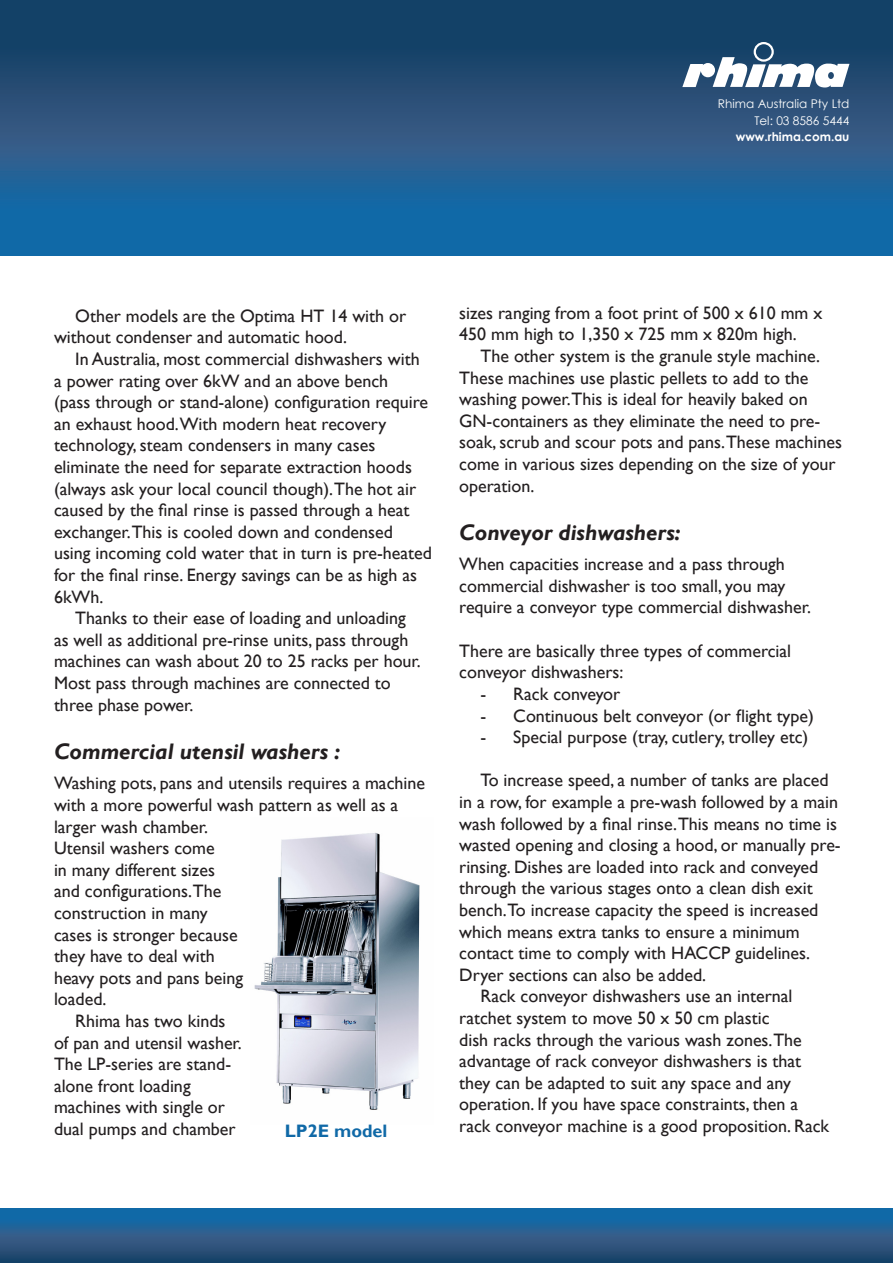
<style>
.page{position:relative;width:893px;height:1263px;background:#fff}
.page>*{position:absolute;margin:0;border:0;box-sizing:border-box;transform-origin:0 0}
.Header_2{font:italic 700 22.5px "Gill Sans";color:#231f20}
.Body_text{font:18px/21.6px "Gill Sans";color:#231f20}
.Intro_body_text{font:18px/21.6px "Gill Sans";color:#231f20}
.Image_labels{font:700 18px "Gill Sans";color:#1069a7}
.t1{font:12px/16.5px "Century Gothic";color:#fff;text-align:right}
.t2{font:700 12px "Century Gothic";color:#fff}
</style>
<div class="page">
<svg style="left:0;top:1209px;width:893px;height:54px;background:#225a8a"></svg>
<svg style="left:0;top:0;width:893px;height:255px;background:#1e5685"></svg>
<div style="left:754px;top:42px;width:20px;height:20px;border:2px solid #fff;border-radius:50%"></div>
<svg style="left:682px;top:57px;width:167px;height:31px"></svg>
<img style="left:254px;top:832px;width:166px;height:278px">
<p class="t1" style="left:718px;top:95px;width:133px">Rhima Australia Pty Ltd<br>Tel: 03 8586 5444</p>
<p class="t2" style="left:736px;top:128px;width:115px">www.rhima.com.au</p>
<p class="Body_text" style="left:459px;top:302px;width:365px">sizes ranging from a foot print of 500 x 610 mm x<br>450 mm high to 1,350 x 725 mm x 820m high.</p>
<p class="Body_text" style="left:459px;top:345px;width:384px;text-indent:21px">The other system is the granule style machine.<br>These machines use plastic pellets to add to the washing power.This is ideal for heavily baked on GN-containers as they eliminate the need to pre&shy;soak, scrub and scour pots and pans.These machines come in various sizes depending on the size of your operation.</p>
<p class="Header_2" style="left:459px;top:519px;width:223px">Conveyor dishwashers:</p>
<p class="Intro_body_text" style="left:459px;top:554px;width:353px">When capacities increase and a pass through commercial dishwasher is too small, you may require a conveyor type commercial dishwasher.</p>
<p class="Intro_body_text" style="left:459px;top:640px;width:333px">There are basically three types of commercial conveyor dishwashers:</p>
<p class="Body_text" style="left:480px;top:683px;width:141px">- Rack conveyor</p>
<p class="Body_text" style="left:480px;top:705px;width:335px">- Continuous belt conveyor (or flight type)</p>
<p class="Body_text" style="left:480px;top:726px;width:329px">- Special purpose (tray, cutlery, trolley etc)</p>
<p class="Body_text" style="left:459px;top:770px;width:383px;text-indent:21px">To increase speed, a number of tanks are placed in a row, for example a pre-wash followed by a main wash followed by a final rinse.This means no time is wasted opening and closing a hood, or manually pre&shy;rinsing. Dishes are loaded into rack and conveyed through the various stages onto a clean dish exit bench.To increase capacity the speed is increased which means extra tanks to ensure a minimum contact time to comply with HACCP guidelines.<br>Dryer sections can also be added.</p>
<p class="Body_text" style="left:459px;top:986px;width:344px;text-indent:21px">Rack conveyor dishwashers use an internal ratchet system to move 50 x 50 cm plastic dish racks through the various wash zones.The advantage of rack conveyor dishwashers is that they can be adapted to suit any space and any operation. If you have space constraints, then a</p>
<p class="Body_text" style="left:54px;top:305px;width:354px;text-indent:21px">Other models are the Optima HT 14 with or without condenser and automatic hood.</p>
<p class="Body_text" style="left:54px;top:348px;width:380px;text-indent:21px">In Australia, most commercial dishwashers with<br>a power rating over 6kW and an above bench<br>(pass through or stand-alone) configuration require an exhaust hood.With modern heat recovery technology, steam condensers in many cases eliminate the need for separate extraction hoods (always ask your local council though).The hot air caused by the final rinse is passed through a heat exchanger.This is cooled down and condensed using incoming cold water that in turn is pre-heated for the final rinse. Energy savings can be as high as 6kWh.</p>
<p class="Body_text" style="left:54px;top:608px;width:368px;text-indent:21px">Thanks to their ease of loading and unloading as well as additional pre-rinse units, pass through machines can wash about 20 to 25 racks per hour.<br>Most pass through machines are connected to three phase power.</p>
<p class="Header_2" style="left:54px;top:739px;width:288px">Commercial utensil washers :</p>
<p class="Intro_body_text" style="left:54px;top:773px;width:373px">Washing pots, pans and utensils requires a machine with a more powerful wash pattern as well as a larger wash chamber.<br>Utensil washers come<br>in many different sizes<br>and configurations.The<br>construction in many<br>cases is stronger because<br>they have to deal with<br>heavy pots and pans being<br>loaded.</p>
<p class="Body_text" style="left:54px;top:1010px;width:189px;text-indent:21px">Rhima has two kinds of pan and utensil washer.<br>The LP-series are stand&shy;alone front loading machines with single or dual pumps and chamber</p>
<p class="Image_labels" style="left:285px;top:1119px;width:104px">LP2E model</p>
<p class="Body_text" style="left:459px;top:1115px;width:371px">rack conveyor machine is a good proposition. Rack</p>
</div>
